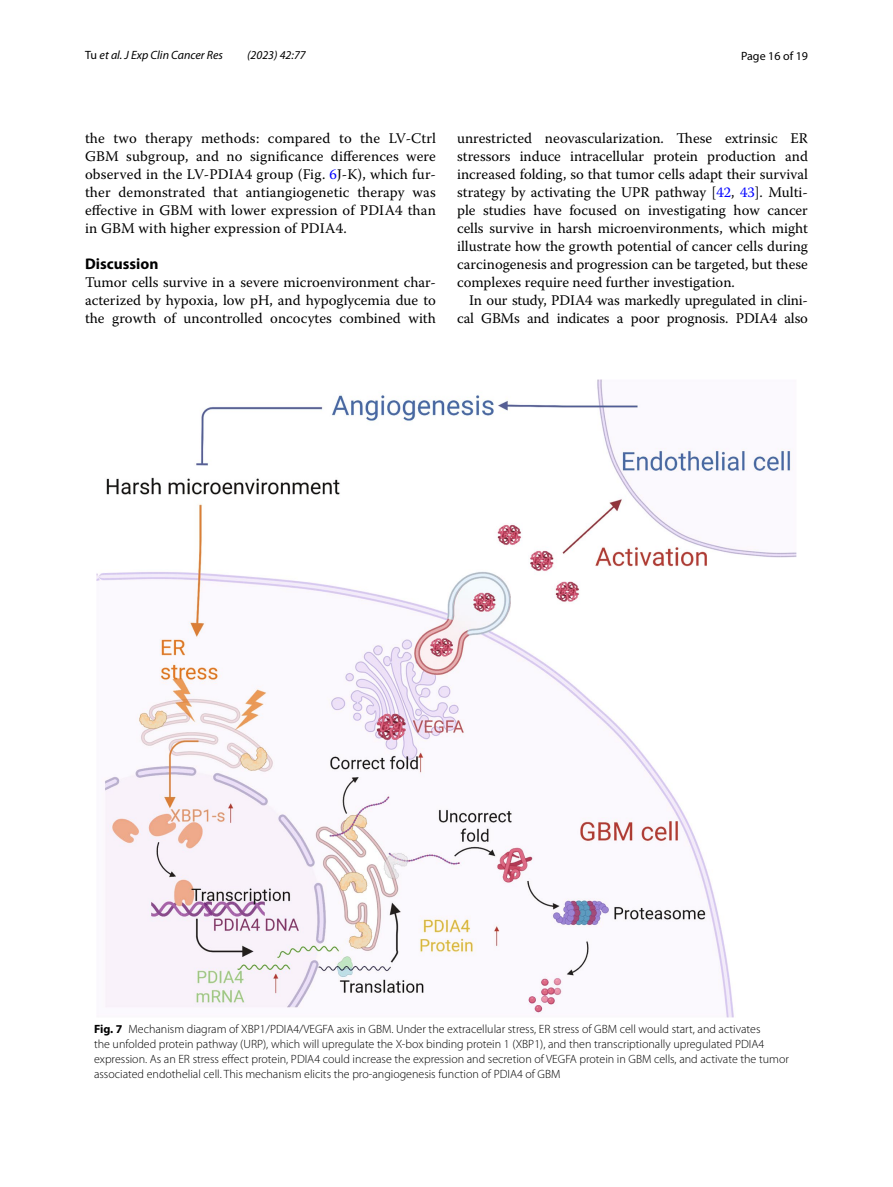
<style>
.page{position:relative;width:893px;height:1187px;background:#fff}
.page>*{position:absolute;margin:0;border:0;box-sizing:border-box;transform-origin:0 0}
.t1{font:700 15.45px "Myriad Pro";color:#000}
.t2{font:14.7px/18px "Warnock Pro";color:#000;text-align:justify}
.t3{font:300 12px/15px "Myriad Pro";color:#000}
.t4{font:italic 12px "Myriad Pro";color:#000}
.t5{font:12px "Myriad Pro";color:#000}
.s1{font-style:normal}
.s2{color:#00f}
.s3{font-weight:700}
</style>
<div class="page">
<img style="left:96px;top:379px;width:701px;height:638px">
<p class="t4" style="left:85px;top:48px;width:140px"><span class="s1">Tu</span> et al. J Exp Clin Cancer Res</p>
<p class="t4" style="left:247px;top:48px;width:60px">(2023) 42:77</p>
<p class="t5" style="left:741px;top:48px;width:68px">Page 16 of 19</p>
<p class="t2" style="left:85px;top:128px;width:352px">the two therapy methods: compared to the LV-Ctrl GBM subgroup, and no significance differences were observed in the LV-PDIA4 group (Fig. <span class="s2">6</span>J-K), which fur&shy;ther demonstrated that antiangiogenetic therapy was effective in GBM with lower expression of PDIA4 than in GBM with higher expression of PDIA4.</p>
<p class="t1" style="left:85px;top:253px;width:75px">Discussion</p>
<p class="t2" style="left:85px;top:272px;width:352px">Tumor cells survive in a severe microenvironment char&shy;acterized by hypoxia, low pH, and hypoglycemia due to the growth of uncontrolled oncocytes combined with</p>
<p class="t2" style="left:457px;top:128px;width:352px">unrestricted neovascularization. These extrinsic ER stressors induce intracellular protein production and increased folding, so that tumor cells adapt their survival strategy by activating the UPR pathway [<span class="s2">42</span>, <span class="s2">43</span>]. Multi&shy;ple studies have focused on investigating how cancer cells survive in harsh microenvironments, which might illustrate how the growth potential of cancer cells during carcinogenesis and progression can be targeted, but these complexes require need further investigation.</p>
<p class="t2" style="left:457px;top:290px;width:352px;text-align:right">In our study, PDIA4 was markedly upregulated in clini&shy;cal GBMs and indicates a poor prognosis. PDIA4 also</p>
<p class="t3" style="left:94px;top:1021px;width:696px"><span class="s3">Fig. 7</span> Mechanism diagram of XBP1/PDIA4/VEGFA axis in GBM. Under the extracellular stress, ER stress of GBM cell would start, and activates<br>the unfolded protein pathway (URP), which will upregulate the X-box binding protein 1 (XBP1), and then transcriptionally upregulated PDIA4 expression. As an ER stress effect protein, PDIA4 could increase the expression and secretion of VEGFA protein in GBM cells, and activate the tumor associated endothelial cell. This mechanism elicits the pro-angiogenesis function of PDIA4 of GBM</p>
</div>
